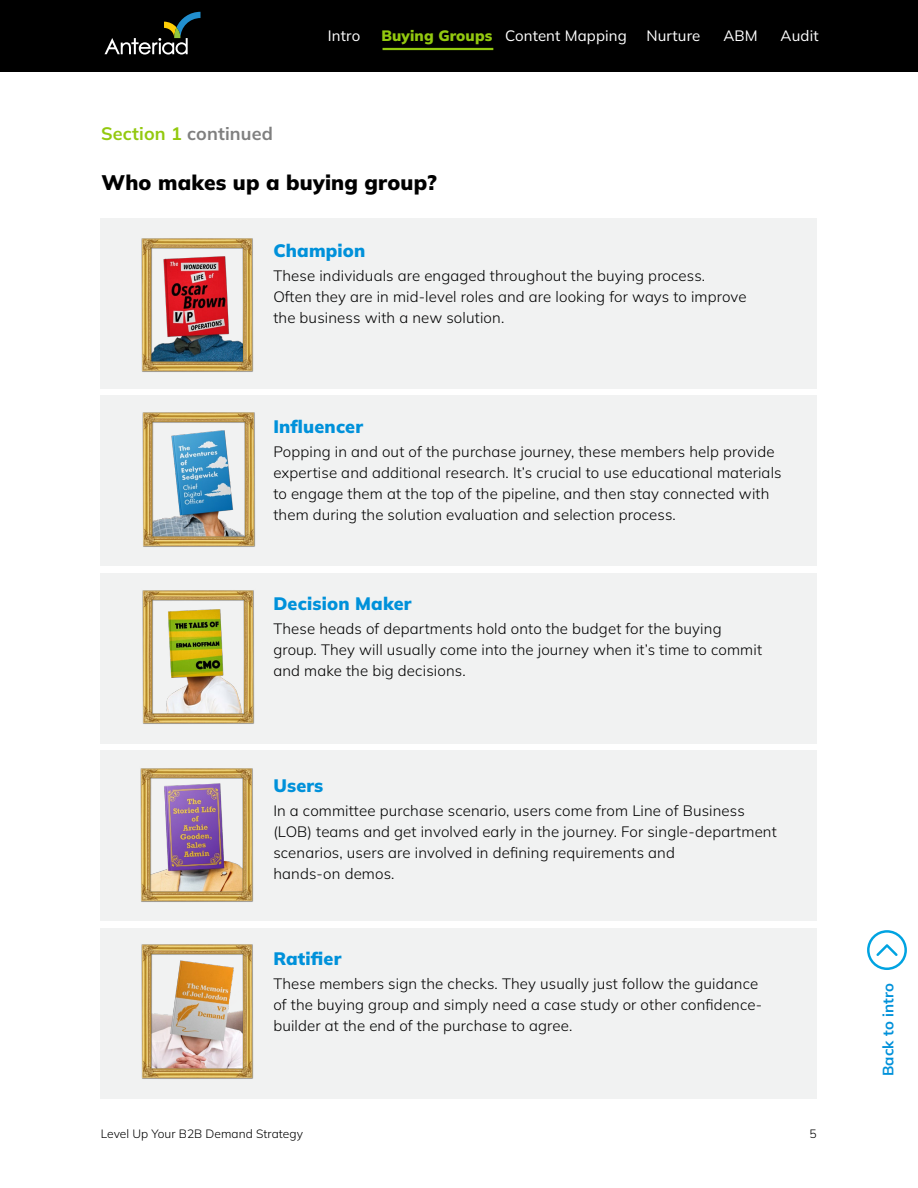
<style>
.page{position:relative;width:918px;height:1188px;background:#fff}
.page>*{position:absolute;margin:0;border:0;box-sizing:border-box;transform-origin:0 0}
.t1{font:900 21px "Mulish";letter-spacing:.01em;color:#000}
.t2{font:900 18px "Mulish";letter-spacing:.01em;color:#0091da}
.t3{font:700 18px "Mulish";letter-spacing:.01em;color:#7f7f7f}
.t4{font:300 15px/21px "Mulish";letter-spacing:.01em;color:#000}
.t5{font:15px "Mulish";letter-spacing:.01em;color:#fff}
.t6{font:700 15px "Mulish";letter-spacing:.01em;color:#0091da}
.t7{font:300 12px "Mulish";letter-spacing:.005em;color:#000}
.s1{color:#93c90f}
.s2{font-weight:900;color:#93c90f}
</style>
<div class="page">
<div style="left:101px;top:218px;width:716px;height:171px;background:#f1f2f2"></div>
<div style="left:101px;top:395px;width:716px;height:171px;background:#f1f2f2"></div>
<div style="left:101px;top:573px;width:716px;height:171px;background:#f1f2f2"></div>
<div style="left:101px;top:750px;width:716px;height:171px;background:#f1f2f2"></div>
<div style="left:101px;top:928px;width:716px;height:170px;background:#f1f2f2"></div>
<img style="left:142px;top:590px;width:113px;height:134px">
<img style="left:140px;top:768px;width:114px;height:134px">
<img style="left:142px;top:412px;width:114px;height:135px">
<img style="left:141px;top:944px;width:113px;height:135px">
<img style="left:141px;top:238px;width:113px;height:134px">
<svg style="left:868px;top:930px;width:38px;height:40px"></svg>
<div style="left:0;top:0;width:918px;height:71px;background:#000"></div>
<svg style="left:105px;top:12px;width:96px;height:43px"></svg>
<hr style="left:383px;top:48px;width:110px;height:2px;background:#93c90f">
<p class="t3" style="left:101px;top:121px;width:174px"><span class="s1">Section 1</span> continued</p>
<p class="t5" style="left:328px;top:26px;width:34px">Intro</p>
<p class="t5" style="left:381px;top:26px;width:247px"><span class="s2">Buying Groups</span> Content Mapping</p>
<p class="t5" style="left:646px;top:26px;width:56px">Nurture</p>
<p class="t5" style="left:723px;top:26px;width:36px">ABM</p>
<p class="t5" style="left:781px;top:26px;width:40px">Audit</p>
<h1 class="t1" style="left:101px;top:168px;width:337px">Who makes up a buying group?</h1>
<p class="t2" style="left:273px;top:239px;width:94px">Champion</p>
<p class="t4" style="left:273px;top:265px;width:475px">These individuals are engaged throughout the buying process.<br>Often they are in mid-level roles and are looking for ways to improve the business with a new solution.</p>
<p class="t2" style="left:273px;top:415px;width:91px">Influencer</p>
<p class="t4" style="left:273px;top:441px;width:510px">Popping in and out of the purchase journey, these members help provide expertise and additional research. It’s crucial to use educational materials to engage them at the top of the pipeline, and then stay connected with them during the solution evaluation and selection process.</p>
<p class="t2" style="left:273px;top:591px;width:140px">Decision Maker</p>
<p class="t4" style="left:273px;top:617px;width:490px">These heads of departments hold onto the budget for the buying group. They will usually come into the journey when it’s time to commit and make the big decisions.</p>
<p class="t2" style="left:273px;top:773px;width:52px">Users</p>
<p class="t4" style="left:273px;top:800px;width:505px">In a committee purchase scenario, users come from Line of Business (LOB) teams and get involved early in the journey. For single-department scenarios, users are involved in defining requirements and<br>hands-on demos.</p>
<p class="t2" style="left:273px;top:947px;width:70px">Ratifier</p>
<p class="t4" style="left:273px;top:973px;width:490px">These members sign the checks. They usually just follow the guidance of the buying group and simply need a case study or other confidence&shy;builder at the end of the purchase to agree.</p>
<p class="t6" style="left:878px;top:1076px;width:95px;rotate:-90deg">Back to intro</p>
<p class="t7" style="left:101px;top:1125px;width:204px">Level Up Your B2B Demand Strategy</p>
<p class="t7" style="left:810px;top:1125px;width:9px">5</p>
</div>
